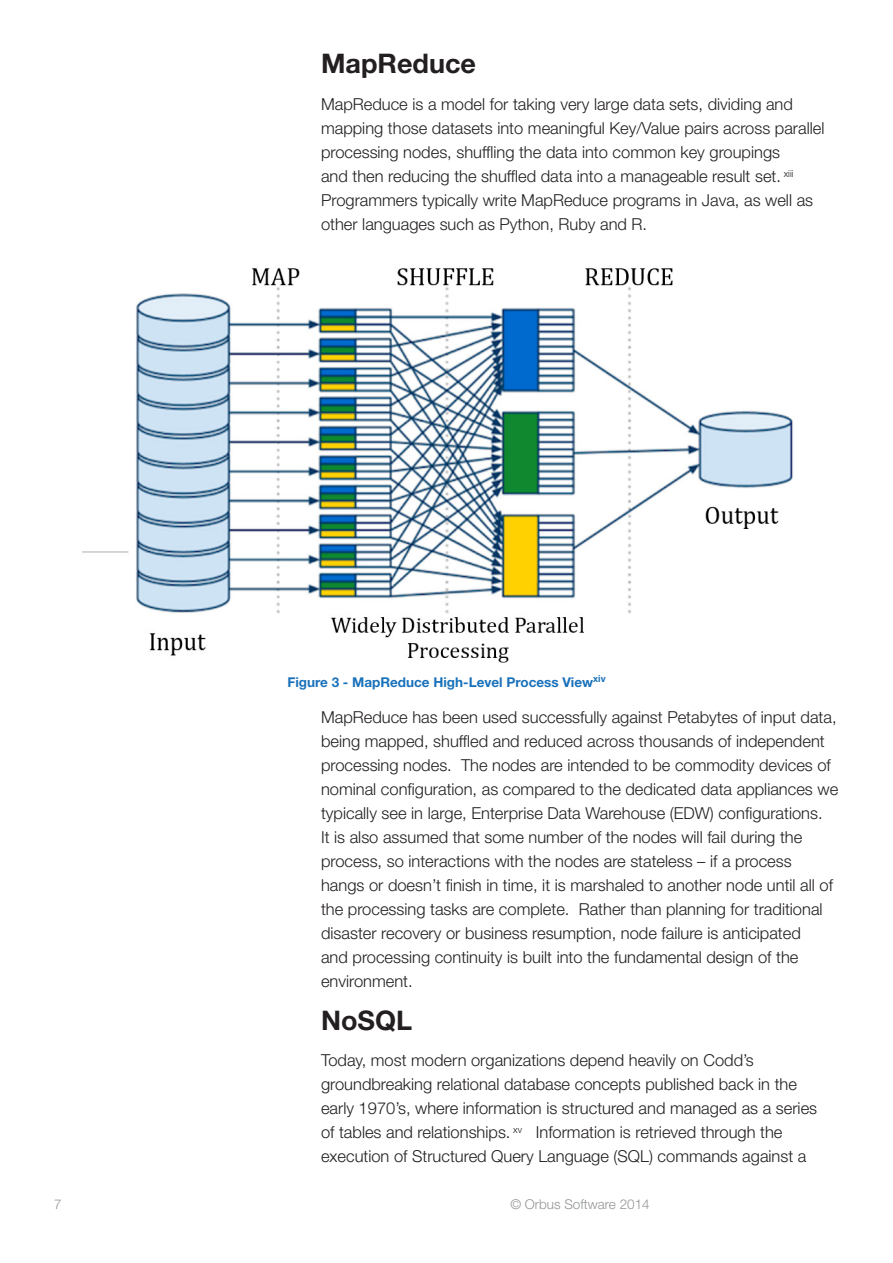
<style>
.page{position:relative;width:893px;height:1263px;background:#fff}
.page>*{position:absolute;margin:0;border:0;box-sizing:border-box;transform-origin:0 0}
.t1{font:700 27px "Helvetica Neue LT Std";color:#231f20}
.t2{font:300 16.5px/24px "Helvetica Neue LT Std";color:#231f20}
.t3{font:700 13.5px "Helvetica Neue LT Std";color:#1971ba}
.t4{font:300 13.5px "Helvetica Neue LT Std";color:#939598}
</style>
<div class="page">
<img style="left:82px;top:268px;width:711px;height:395px">
<p class="t1" style="left:321px;top:47px;width:156px">MapReduce</p>
<p class="t2" style="left:321px;top:92px;width:505px">MapReduce is a model for taking very large data sets, dividing and mapping those datasets into meaningful Key/Value pairs across parallel processing nodes, shuffling the data into common key groupings<br>and then reducing the shuffled data into a manageable result set. <sup>xiii </sup>Programmers typically write MapReduce programs in Java, as well as other languages such as Python, Ruby and R.</p>
<p class="t3" style="left:287px;top:674px;width:320px">Figure 3 - MapReduce High-Level Process View<sup>xiv</sup></p>
<p class="t2" style="left:321px;top:705px;width:519px">MapReduce has been used successfully against Petabytes of input data, being mapped, shuffled and reduced across thousands of independent processing nodes. The nodes are intended to be commodity devices of nominal configuration, as compared to the dedicated data appliances we typically see in large, Enterprise Data Warehouse (EDW) configurations.<br>It is also assumed that some number of the nodes will fail during the process, so interactions with the nodes are stateless – if a process hangs or doesn’t finish in time, it is marshaled to another node until all of the processing tasks are complete. Rather than planning for traditional disaster recovery or business resumption, node failure is anticipated<br>and processing continuity is built into the fundamental design of the environment.</p>
<p class="t1" style="left:321px;top:1003px;width:93px">NoSQL</p>
<p class="t2" style="left:321px;top:1048px;width:498px">Today, most modern organizations depend heavily on Codd’s groundbreaking relational database concepts published back in the early 1970’s, where information is structured and managed as a series of tables and relationships. <sup>xv</sup> Information is retrieved through the execution of Structured Query Language (SQL) commands against a</p>
<p class="t4" style="left:54px;top:1196px;width:9px">7</p>
<p class="t4" style="left:510px;top:1196px;width:141px">© Orbus Software 2014</p>
</div>
